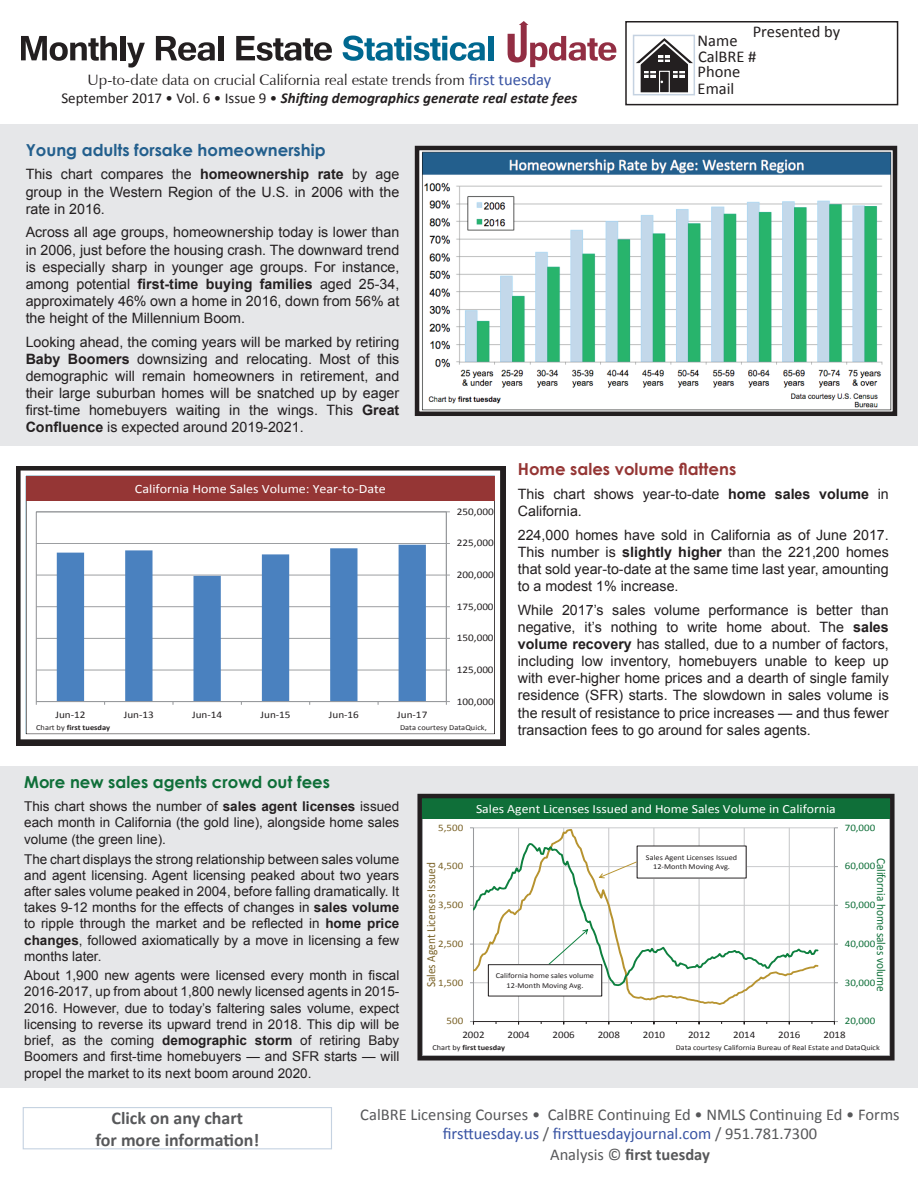
<style>
.page{position:relative;width:918px;height:1188px;background:#fff}
.page>*{position:absolute;margin:0;border:0;box-sizing:border-box;transform-origin:0 0}
.t1{font:700 18px/21.6px "Calibri";color:#57585a;text-align:center}
.t2{font:16.5px/19.5px "Calibri";color:#57585a;text-align:center}
.t3{font:16.5px/31.5px "Calibri";color:#231f20}
.t4{font:700 16.5px "Century Gothic";color:#235f8d}
.t5{font:700 16.5px "Century Gothic";color:#0f6f39}
.t6{font:700 16.5px "Century Gothic";color:#953635}
.t7{font:700 16.5px "Calibri";color:#57585a}
.t8{font:italic 700 15px "Calibri";color:#231f20}
.t9{font:15px "Zapf Humanist 601 BT";color:#231f20}
.t10{font:14.25px/17.1px "Arial";color:#231f20;text-align:justify}
.t11{font:13.5px/16.2px "Arial";color:#231f20;text-align:justify}
.t12{font:12.75px "Calibri";color:#fff;scale:1.1 1}
.t13{font:12.6px "Calibri";color:#fff;scale:1.09 1}
.t14{font:12.3px "Calibri";color:#0f6f39;scale:.91 1}
.t15{font:12.3px "Calibri";color:#7a6227;scale:.91 1}
.t16{font:10.2px "Calibri";color:#231f20;scale:1.1 1}
.t17{font:10.05px "Calibri";letter-spacing:.005em;color:#0f6f39;scale:1.09 1}
.t18{font:10.05px "Calibri";color:#231f20;scale:1.09 1}
.t19{font:10.05px "Calibri";color:#7a6227;scale:1.09 1}
.t20{font:7.65px "Calibri";color:#231f20;scale:1.1 1}
.t21{font:700 7.65px "Calibri";color:#231f20;scale:1.1 1}
.t22{font:7.5px/9.1px "Calibri";color:#231f20;text-align:center;scale:1.09 1}
.t23{font:700 7.5px "Calibri";color:#231f20;scale:1.09 1}
.s1{font-family:"Calibri";font-size:16.5px;color:#3853a3}
.s2{font-weight:400;font-style:normal}
.s3{font-weight:700}
.s4{font-weight:400}
.s5{color:#3853a3}
</style>
<div class="page">
<div style="left:0;top:766px;width:918px;height:322px;background:#e6e7e9"></div>
<div style="left:0;top:125px;width:918px;height:321px;background:#e6e7e9"></div>
<div style="left:16px;top:467px;width:490px;height:279px;background:#231f20"></div>
<svg style="left:18px;top:468px;width:485px;height:274px"></svg>
<svg style="left:414px;top:145px;width:484px;height:271px;background:#b4ceca"></svg>
<svg style="left:417px;top:793px;width:478px;height:268px;background:#dae2dd"></svg>
<div style="left:23px;top:1107px;width:309px;height:42px;border:1px solid #c5d2e1"></div>
<svg style="left:633px;top:35px;width:62px;height:60px"></svg>
<div style="left:625px;top:21px;width:273px;height:84px;border:2px solid #231f20"></div>
<svg style="left:21px;top:36px;width:96px;height:25px"></svg>
<div style="left:120px;top:36px;width:5px;height:24px;background:#231f20"></div>
<svg style="left:127px;top:43px;width:18px;height:25px"></svg>
<svg style="left:156px;top:36px;width:59px;height:25px"></svg>
<div style="left:218px;top:36px;width:5px;height:24px;background:#231f20"></div>
<svg style="left:236px;top:36px;width:96px;height:25px"></svg>
<svg style="left:343px;top:36px;width:142px;height:25px"></svg>
<div style="left:488px;top:36px;width:5px;height:24px;background:#006890"></div>
<svg style="left:508px;top:21px;width:108px;height:46px"></svg>
<div style="left:659px;top:71px;width:11px;height:23px;border:1px solid #fff"></div>
<svg style="left:636px;top:38px;width:58px;height:54px"></svg>
<p class="t9" style="left:88px;top:70px;width:465px">Up-to-date data on crucial California real estate trends from <span class="s1">first tuesday</span></p>
<p class="t8" style="left:61px;top:89px;width:518px"><span class="s2">September 2017 • Vol. 6 • Issue 9 •</span> Shifting demographics generate real estate fees</p>
<p class="t4" style="left:26px;top:137px;width:301px">Young adults forsake homeownership</p>
<p class="t10" style="left:26px;top:166px;width:375px">This chart compares the <span class="s3">homeownership rate</span> by age group in the Western Region of the U.S. in 2006 with the rate in 2016.</p>
<p class="t10" style="left:26px;top:224px;width:375px">Across all age groups, homeownership today is lower than in 2006, just before the housing crash. The downward trend is especially sharp in younger age groups. For instance, among potential <span class="s3">first-time buying families</span> aged 25-34, approximately 46% own a home in 2016, down from 56% at the height of the Millennium Boom.</p>
<p class="t10" style="left:26px;top:333px;width:375px">Looking ahead, the coming years will be marked by retiring <span class="s3">Baby Boomers</span> downsizing and relocating. Most of this demographic will remain homeowners in retirement, and their large suburban homes will be snatched up by eager first-time homebuyers waiting in the wings. This <span class="s3">Great Confluence</span> is expected around 2019-2021.</p>
<p class="t3" style="left:753px;top:15px;width:89px">Presented by</p>
<p class="t3" style="left:698px;top:25px;width:44px">Name<br>Phone</p>
<p class="t3" style="left:698px;top:72px;width:38px">Email</p>
<p class="t3" style="left:698px;top:41px;width:60px">CalBRE #</p>
<p class="t12" style="left:135px;top:480px;width:230px">California Home Sales Volume: Year-to-Date</p>
<p class="t16" style="left:457px;top:505px;width:35px">250,000</p>
<p class="t16" style="left:457px;top:537px;width:35px">225,000</p>
<p class="t16" style="left:457px;top:568px;width:35px">200,000</p>
<p class="t16" style="left:457px;top:600px;width:35px">175,000</p>
<p class="t16" style="left:457px;top:632px;width:35px">150,000</p>
<p class="t16" style="left:457px;top:663px;width:35px">125,000</p>
<p class="t16" style="left:457px;top:695px;width:35px">100,000</p>
<p class="t16" style="left:55px;top:708px;width:29px">Jun-12</p>
<p class="t16" style="left:124px;top:708px;width:29px">Jun-13</p>
<p class="t16" style="left:192px;top:708px;width:29px">Jun-14</p>
<p class="t16" style="left:261px;top:708px;width:29px">Jun-15</p>
<p class="t16" style="left:329px;top:708px;width:29px">Jun-16</p>
<p class="t16" style="left:397px;top:708px;width:29px">Jun-17</p>
<p class="t21" style="left:36px;top:722px;width:69px"><span class="s4">Chart by</span> first tuesday</p>
<p class="t20" style="left:400px;top:723px;width:80px">Data courtesy DataQuick,</p>
<p class="t6" style="left:518px;top:456px;width:220px">Home sales volume flattens</p>
<p class="t10" style="left:518px;top:485px;width:372px">This chart shows year-to-date <span class="s3">home sales volume</span> in<br>California.</p>
<p class="t10" style="left:518px;top:526px;width:373px">224,000 homes have sold in California as of June 2017.<br>This number is <span class="s3">slightly higher</span> than the 221,200 homes that sold year-to-date at the same time last year, amounting to a modest 1% increase.</p>
<p class="t10" style="left:518px;top:602px;width:373px">While 2017’s sales volume performance is better than negative, it’s nothing to write home about. The <span class="s3">sales volume recovery</span> has stalled, due to a number of factors, including low inventory, homebuyers unable to keep up with ever-higher home prices and a dearth of single family residence (SFR) starts. The slowdown in sales volume is the result of resistance to price increases — and thus fewer transaction fees to go around for sales agents.</p>
<p class="t5" style="left:24px;top:770px;width:307px">More new sales agents crowd out fees</p>
<p class="t11" style="left:24px;top:798px;width:377px">This chart shows the number of <span class="s3">sales agent licenses</span> issued each month in California (the gold line), alongside home sales volume (the green line).</p>
<p class="t11" style="left:24px;top:851px;width:377px">The chart displays the strong relationship between sales volume and agent licensing. Agent licensing peaked about two years after sales volume peaked in 2004, before falling dramatically. It takes 9-12 months for the effects of changes in <span class="s3">sales volume </span>to ripple through the market and be reflected in <span class="s3">home price changes</span>, followed axiomatically by a move in licensing a few months later.</p>
<p class="t11" style="left:24px;top:967px;width:377px">About 1,900 new agents were licensed every month in fiscal 2016-2017, up from about 1,800 newly licensed agents in 2015- 2016. However, due to today’s faltering sales volume, expect licensing to reverse its upward trend in 2018. This dip will be brief, as the coming <span class="s3">demographic storm</span> of retiring Baby Boomers and first-time homebuyers — and SFR starts — will propel the market to its next boom around 2020.</p>
<p class="t19" style="left:438px;top:821px;width:24px">5,500</p>
<p class="t19" style="left:438px;top:860px;width:24px">4,500</p>
<p class="t15" style="left:423px;top:987px;width:139px;rotate:-90deg">Sales Agent Licenses Issued</p>
<p class="t19" style="left:438px;top:899px;width:24px">3,500</p>
<p class="t19" style="left:438px;top:937px;width:24px">2,500</p>
<p class="t19" style="left:438px;top:976px;width:24px">1,500</p>
<p class="t13" style="left:476px;top:801px;width:332px">Sales Agent Licenses Issued and Home Sales Volume in California</p>
<p class="t22" style="left:646px;top:853px;width:85px">Sales Agent Licenses Issued<br>12-Month Moving Avg.</p>
<p class="t22" style="left:496px;top:971px;width:91px">California home sales volume<br>12-Month Moving Avg.</p>
<p class="t17" style="left:845px;top:821px;width:30px">70,000</p>
<p class="t14" style="left:889px;top:858px;width:149px;rotate:90deg">California home sales volume</p>
<p class="t17" style="left:845px;top:860px;width:30px">60,000</p>
<p class="t17" style="left:845px;top:899px;width:30px">50,000</p>
<p class="t17" style="left:845px;top:937px;width:30px">40,000</p>
<p class="t17" style="left:845px;top:976px;width:30px">30,000</p>
<p class="t19" style="left:447px;top:1015px;width:17px">500</p>
<p class="t17" style="left:845px;top:1015px;width:30px">20,000</p>
<p class="t18" style="left:462px;top:1028px;width:22px">2002</p>
<p class="t18" style="left:507px;top:1028px;width:22px">2004</p>
<p class="t18" style="left:553px;top:1028px;width:22px">2006</p>
<p class="t18" style="left:598px;top:1028px;width:22px">2008</p>
<p class="t18" style="left:643px;top:1028px;width:22px">2010</p>
<p class="t18" style="left:688px;top:1028px;width:22px">2012</p>
<p class="t18" style="left:733px;top:1028px;width:22px">2014</p>
<p class="t18" style="left:778px;top:1028px;width:22px">2016</p>
<p class="t18" style="left:823px;top:1028px;width:22px">2018</p>
<p class="t23" style="left:432px;top:1043px;width:68px"><span class="s4">Chart by</span> first tuesday</p>
<p class="t22" style="left:676px;top:1043px;width:189px">Data courtesy California Bureau of Real Estate and DataQuick</p>
<p class="t1" style="left:95px;top:1107px;width:165px">Click on any chart<br>for more information!</p>
<p class="t2" style="left:360px;top:1105px;width:541px">CalBRE Licensing Courses • CalBRE Continuing Ed • NMLS Continuing Ed • Forms <span class="s5">firsttuesday.us</span> / <span class="s5">firsttuesdayjournal.com</span> / 951.781.7300</p>
<p class="t7" style="left:550px;top:1144px;width:161px"><span class="s4">Analysis ©</span> first tuesday</p>
</div>
